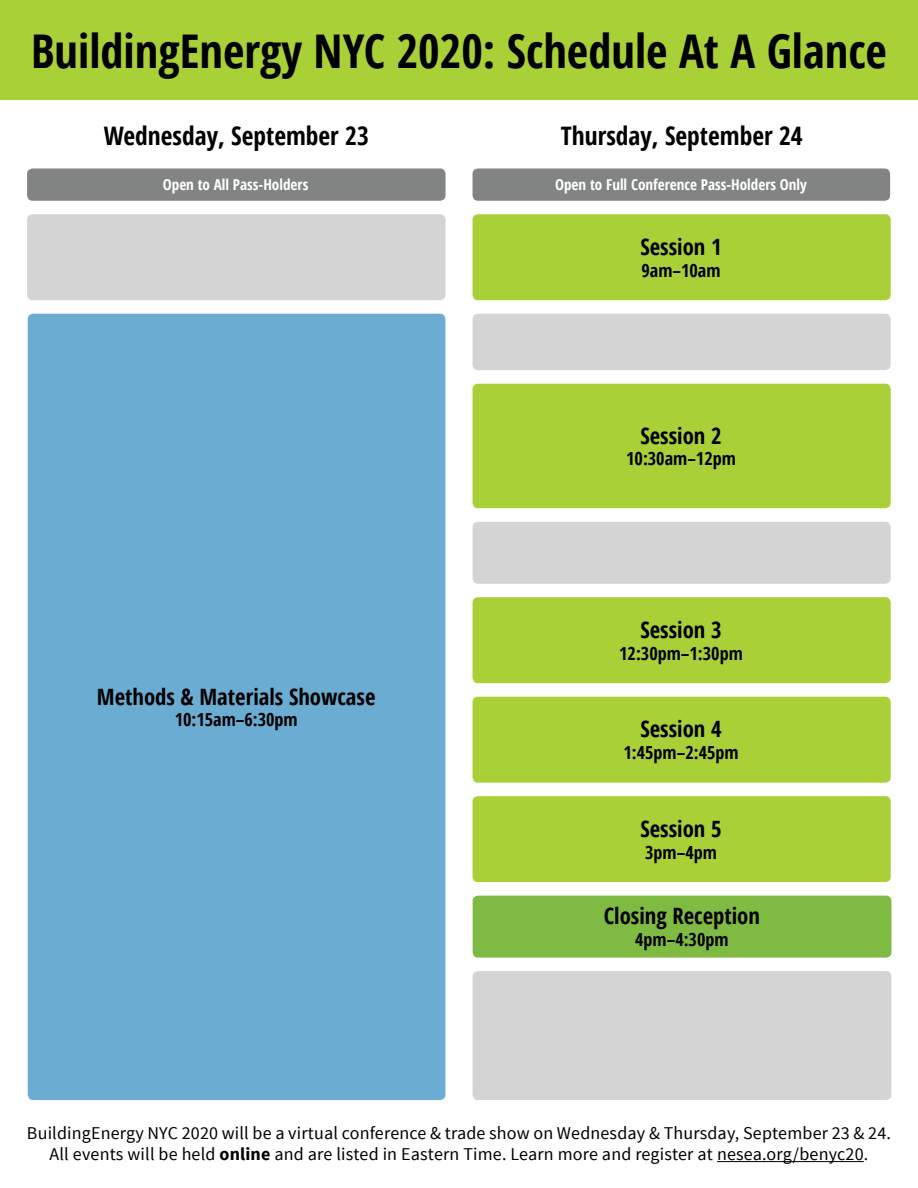
<style>
.page{position:relative;width:918px;height:1188px;background:#fff}
.page>*{position:absolute;margin:0;border:0;box-sizing:border-box;transform-origin:0 0}
.t1{font:700 condensed 46.5px "Open Sans";color:#000}
.t2{font:700 condensed 25.5px "Open Sans";color:#000}
.t3{font:700 condensed 22.5px "Open Sans";color:#000}
.t4{font:18px/21.6px "Source Sans Pro";letter-spacing:.01em;color:#000;text-align:center}
.t5{font:700 condensed 18px "Open Sans";color:#000}
.t6{font:700 condensed 15px "Open Sans";color:#fff}
.s1{font-weight:700}
</style>
<div class="page">
<div style="left:0;top:0;width:918px;height:99px;background:#aad038"></div>
<hr style="left:717px;top:1161px;width:147px;height:1px;background:#000">
<div style="left:28px;top:314px;width:417px;height:786px;background:#6aacd2;border-radius:5px"></div>
<div style="left:473px;top:214px;width:418px;height:86px;background:#aad038;border-radius:5px"></div>
<div style="left:473px;top:384px;width:418px;height:124px;background:#aad038;border-radius:5px"></div>
<div style="left:473px;top:597px;width:418px;height:86px;background:#aad038;border-radius:5px"></div>
<div style="left:473px;top:697px;width:418px;height:86px;background:#aad038;border-radius:5px"></div>
<div style="left:473px;top:796px;width:418px;height:86px;background:#aad038;border-radius:5px"></div>
<div style="left:473px;top:971px;width:418px;height:129px;background:#d3d4d3;border-radius:5px"></div>
<div style="left:27px;top:214px;width:419px;height:86px;background:#d3d4d3;border-radius:5px"></div>
<div style="left:473px;top:896px;width:418px;height:62px;background:#7fbb43;border-radius:5px"></div>
<div style="left:27px;top:168px;width:419px;height:33px;background:#828484;border-radius:5px"></div>
<div style="left:473px;top:168px;width:417px;height:33px;background:#828484;border-radius:5px"></div>
<div style="left:473px;top:314px;width:418px;height:56px;background:#d3d4d3;border-radius:5px"></div>
<div style="left:473px;top:522px;width:418px;height:62px;background:#d3d4d3;border-radius:5px"></div>
<h1 class="t1" style="left:31px;top:18px;width:857px">BuildingEnergy NYC 2020: Schedule At A Glance</h1>
<h2 class="t2" style="left:104px;top:118px;width:267px">Wednesday, September 23</h2>
<h2 class="t2" style="left:561px;top:118px;width:243px">Thursday, September 24</h2>
<p class="t6" style="left:163px;top:174px;width:147px">Open to All Pass-Holders</p>
<p class="t6" style="left:555px;top:174px;width:253px">Open to Full Conference Pass-Holders Only</p>
<p class="t3" style="left:640px;top:231px;width:83px">Session 1</p>
<p class="t5" style="left:642px;top:258px;width:81px">9am–10am</p>
<p class="t3" style="left:640px;top:420px;width:83px">Session 2</p>
<p class="t5" style="left:626px;top:446px;width:111px">10:30am–12pm</p>
<p class="t3" style="left:97px;top:681px;width:280px">Methods &amp; Materials Showcase</p>
<p class="t5" style="left:175px;top:707px;width:125px">10:15am–6:30pm</p>
<p class="t3" style="left:640px;top:614px;width:83px">Session 3</p>
<p class="t5" style="left:619px;top:641px;width:125px">12:30pm–1:30pm</p>
<p class="t3" style="left:640px;top:714px;width:83px">Session 4</p>
<p class="t5" style="left:623px;top:740px;width:117px">1:45pm–2:45pm</p>
<p class="t3" style="left:640px;top:813px;width:83px">Session 5</p>
<p class="t5" style="left:645px;top:839px;width:73px">3pm–4pm</p>
<p class="t3" style="left:604px;top:901px;width:158px">Closing Reception</p>
<p class="t5" style="left:635px;top:927px;width:95px">4pm–4:30pm</p>
<p class="t4" style="left:27px;top:1122px;width:865px">BuildingEnergy NYC 2020 will be a virtual conference &amp; trade show on Wednesday &amp; Thursday, September 23 &amp; 24.<br>All events will be held <span class="s1">online</span> and are listed in Eastern Time. Learn more and register at nesea.org/benyc20.</p>
</div>
